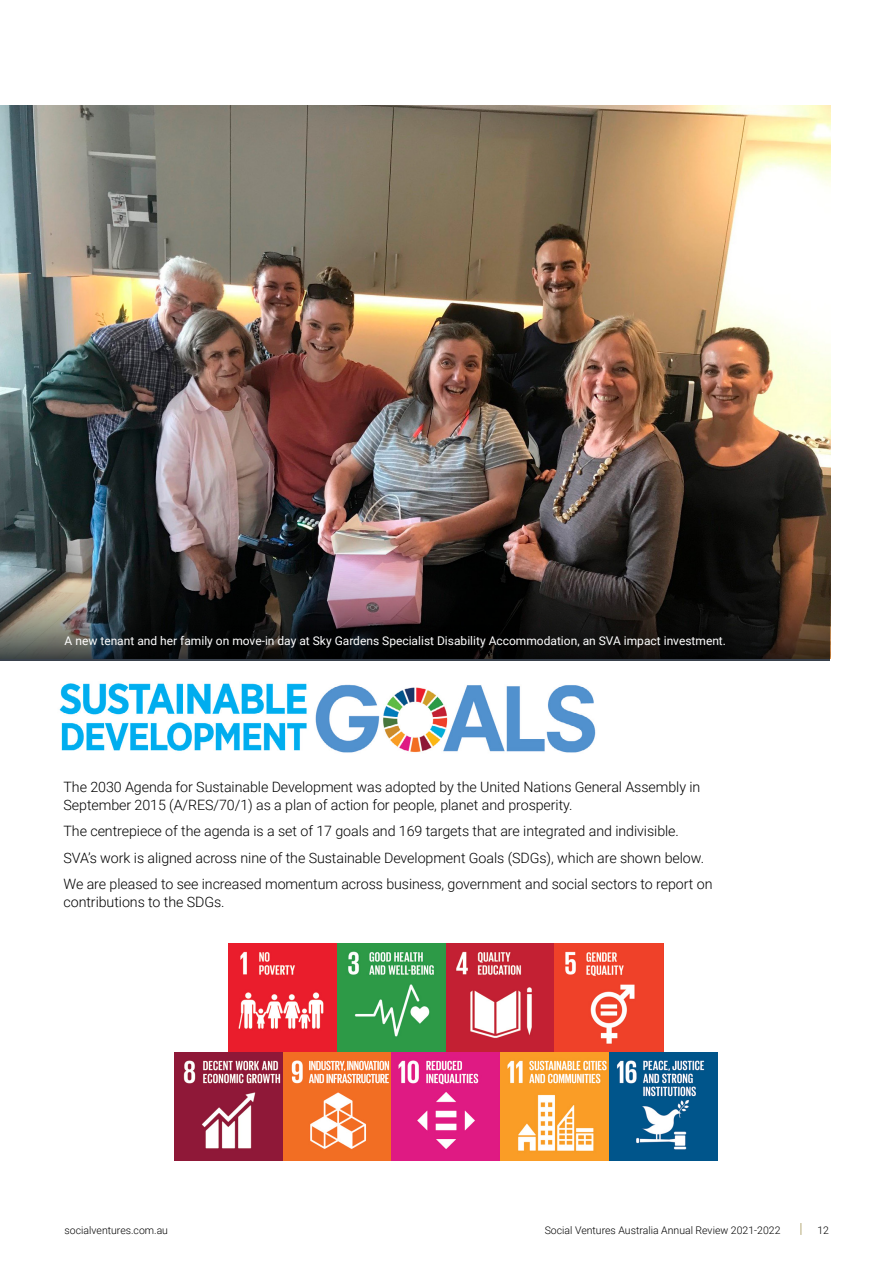
<style>
.page{position:relative;width:893px;height:1263px;background:#fff}
.page>*{position:absolute;margin:0;border:0;box-sizing:border-box;transform-origin:0 0}
.t1{font:300 14.25px/26.5px "Roboto";letter-spacing:-.005em;color:#000}
.t2{font:12px "Roboto";color:#fff}
.t3{font:300 10.5px "Roboto";color:#000}
</style>
<div class="page">
<img style="left:59px;top:683px;width:537px;height:70px">
<img style="left:0;top:106px;width:830px;height:421px">
<img style="left:0;top:527px;width:830px;height:134px">
<img style="left:229px;top:944px;width:434px;height:108px">
<img style="left:175px;top:1052px;width:543px;height:109px">
<svg style="left:800px;top:1223px;width:1px;height:12px"></svg>
<p class="t2" style="left:65px;top:632px;width:663px">A new tenant and her family on move-in day at Sky Gardens Specialist Disability Accommodation, an SVA impact investment.</p>
<p class="t1" style="left:64px;top:777px;width:638px;line-height:18px">The 2030 Agenda for Sustainable Development was adopted by the United Nations General Assembly in<br>September 2015 (A/RES/70/1) as a plan of action for people, planet and prosperity.</p>
<p class="t1" style="left:64px;top:817px;width:650px">The centrepiece of the agenda is a set of 17 goals and 169 targets that are integrated and indivisible.<br>SVA’s work is aligned across nine of the Sustainable Development Goals (SDGs), which are shown below.<br>We are pleased to see increased momentum across business, government and social sectors to report on</p>
<p class="t1" style="left:64px;top:888px;width:163px">contributions to the SDGs.</p>
<p class="t3" style="left:65px;top:1223px;width:105px">socialventures.com.au</p>
<p class="t3" style="left:545px;top:1223px;width:237px">Social Ventures Australia Annual Review 2021-2022</p>
<p class="t3" style="left:817px;top:1223px;width:13px">12</p>
</div>
